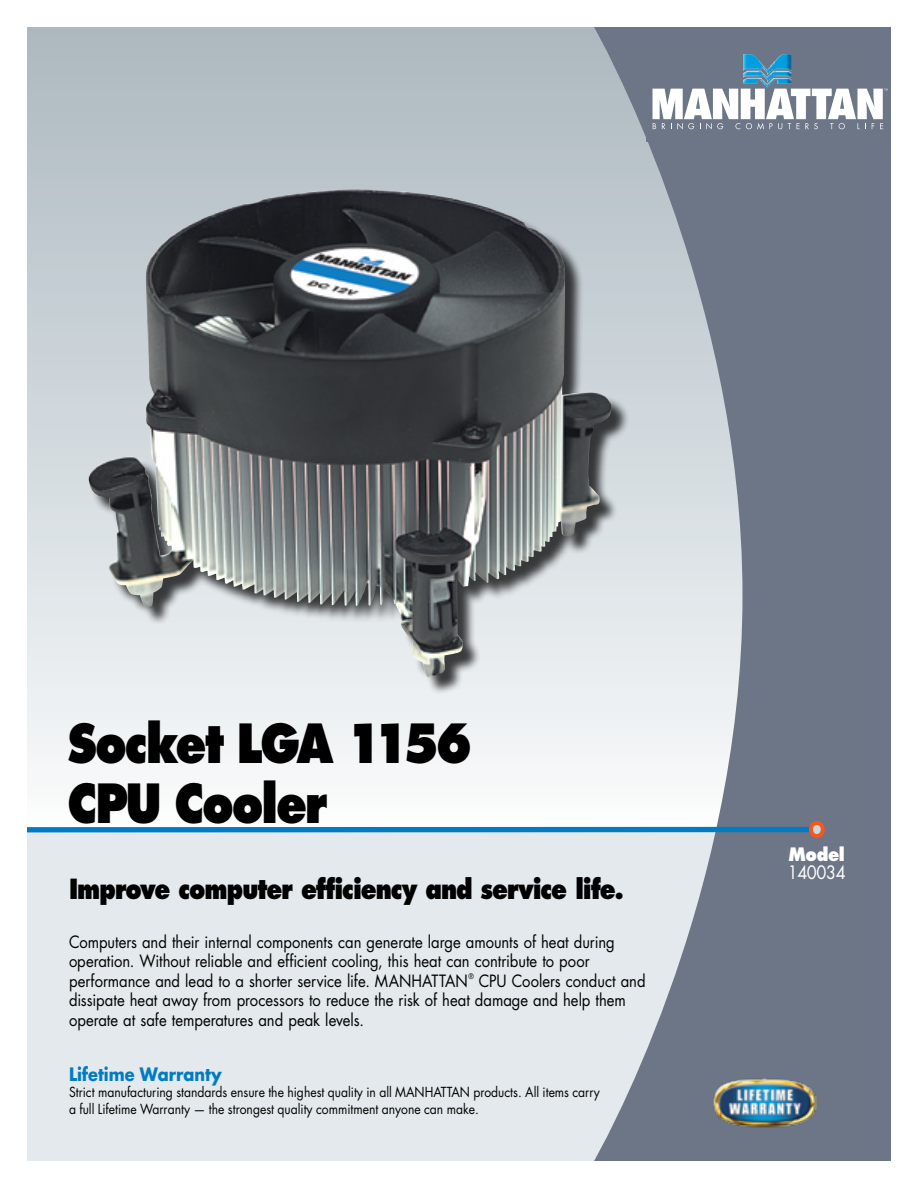
<style>
.page{position:relative;width:918px;height:1188px;background:#fff}
.page>*{position:absolute;margin:0;border:0;box-sizing:border-box;transform-origin:0 0}
.t1{font:800 52.5px/60px "Futura Std";letter-spacing:-.045em;color:#000;scale:.85 1}
.t2{font:800 27px "Futura Std";letter-spacing:-.045em;color:#000;scale:.85 1}
.t3{font:700 18px "Futura Std";color:#007cc2;scale:.9 1}
.t4{font:18px "Futura Std";letter-spacing:-.025em;color:#fff;scale:.9 1}
.t5{font:800 18px "Futura Std";color:#fff;scale:.9 1}
.t6{font:16.5px/19.5px "Futura Std";color:#000;scale:.9 1}
.t7{font:13.5px/16.5px "Futura Std";color:#000;scale:.9 1}
.t8{font:7.5px "Futura Std";color:#000;scale:.9 1}
</style>
<div class="page">
<div style="left:27px;top:27px;width:733px;height:799px;background:linear-gradient(to bottom,#abb7bf,#f9fbfc)"></div>
<div style="left:27px;top:828px;width:729px;height:333px;background:#e3e9ec"></div>
<svg style="left:594px;top:27px;width:297px;height:1134px;fill:#6d7686"></svg>
<div style="left:27px;top:827px;width:785px;height:5px;background:#007cc2"></div>
<div style="left:811px;top:823px;width:12px;height:13px;background:#ccd6db;border-radius:50%"></div>
<div style="left:809px;top:821px;width:16px;height:17px;border:4px solid #f15822;border-radius:50%"></div>
<img style="left:713px;top:1078px;width:104px;height:50px">
<div style="left:646px;top:54px;width:242px;height:87px;background:#6d7686"></div>
<svg style="left:652px;top:89px;width:236px;height:40px"></svg>
<img style="left:743px;top:54px;width:16px;height:17px">
<img style="left:775px;top:54px;width:15px;height:16px">
<img style="left:759px;top:61px;width:3px;height:21px">
<img style="left:772px;top:61px;width:3px;height:22px">
<img style="left:762px;top:64px;width:4px;height:19px">
<img style="left:769px;top:64px;width:3px;height:22px">
<img style="left:766px;top:68px;width:3px;height:16px">
<img style="left:743px;top:74px;width:16px;height:10px">
<img style="left:775px;top:74px;width:16px;height:10px">
<div style="left:91px;top:192px;width:620px;height:598px;background:#000;opacity:.75"></div>
<img style="left:87px;top:193px;width:358px;height:484px">
<h1 class="t1" style="left:68px;top:713px;width:478px">Socket LGA 1156<br>CPU Cooler</h1>
<h2 class="t2" style="left:69px;top:872px;width:654px">Improve computer efficiency and service life.</h2>
<p class="t6" style="left:69px;top:932px;width:608px">Computers and their internal components can generate large amounts of heat during operation. Without reliable and efficient cooling, this heat can contribute to poor performance and lead to a shorter service life. MANHATTAN</p>
<p class="t6" style="left:69px;top:971px;width:642px;text-indent:410px">CPU Coolers conduct and dissipate heat away from processors to reduce the risk of heat damage and help them operate at safe temperatures and peak levels.</p>
<p class="t3" style="left:69px;top:1062px;width:171px">Lifetime Warranty</p>
<p class="t7" style="left:69px;top:1084px;width:591px">Strict manufacturing standards ensure the highest quality in all MANHATTAN products. All items carry a full Lifetime Warranty — the strongest quality commitment anyone can make.</p>
<p class="t8" style="left:468px;top:972px;width:8px">®</p>
<p class="t5" style="left:788px;top:843px;width:64px">Model</p>
<p class="t4" style="left:788px;top:861px;width:66px">140034</p>
</div>
